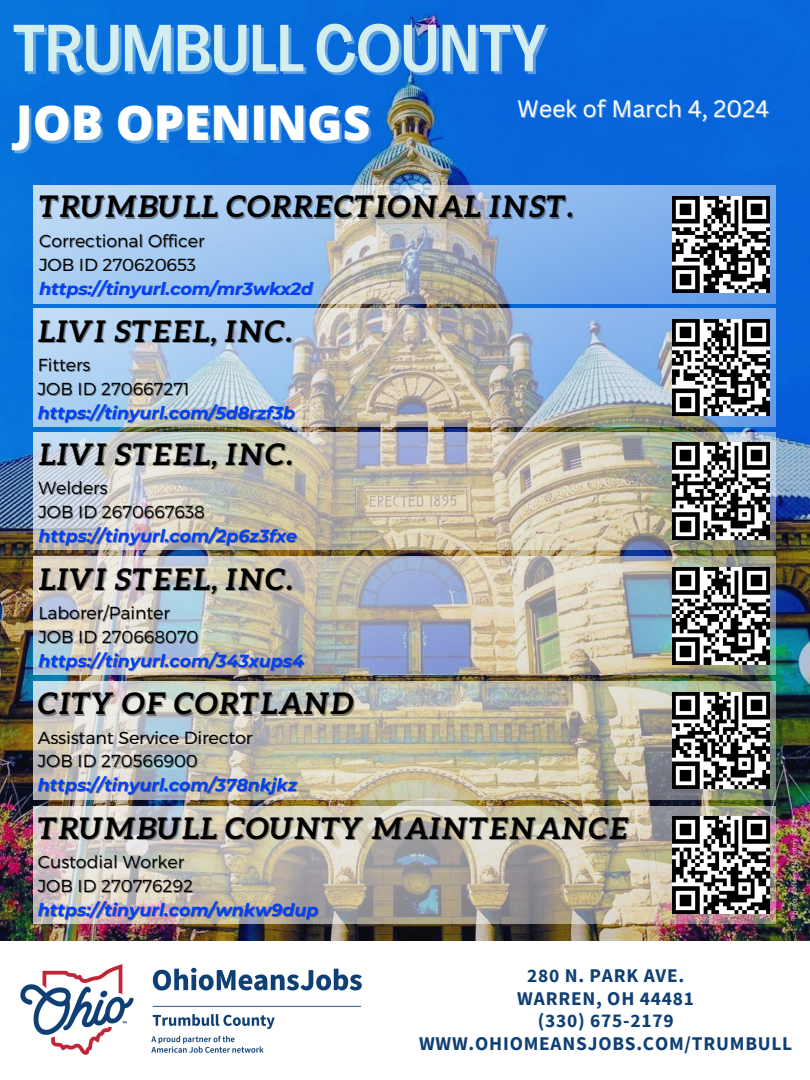
<style>
.page{position:relative;width:810px;height:1080px;background:#fff}
.page>*{position:absolute;margin:0;border:0;box-sizing:border-box;transform-origin:0 0}
.t1{font:500 65.56px "Agrandir Tight";color:#d4eef0}
.t2{font:800 47.94px "Open Sans";color:#fff}
.t3{font:italic 700 30px "Aleo";letter-spacing:.015em;color:#000}
.t4{font:23.12px "Canva Sans";color:#fff}
.t5{font:700 19.38px/22.5px "Source Sans Pro";letter-spacing:.04em;color:#0e3f75;text-align:center}
.t6{font:300 17.38px/23.9px "Montserrat";color:#000}
.t7{font:italic 700 17.38px "Montserrat";color:#0040ff}
.t8{font:700 7.12px "Canva Sans";color:#fff}
</style>
<div class="page">
<img style="left:0;top:0;width:810px;height:941px">
<img style="left:34px;top:185px;width:742px;height:118px">
<img style="left:34px;top:309px;width:742px;height:117px">
<img style="left:34px;top:432px;width:742px;height:118px">
<img style="left:34px;top:557px;width:742px;height:117px">
<img style="left:673px;top:196px;width:96px;height:96px">
<img style="left:673px;top:319px;width:96px;height:97px">
<img style="left:673px;top:443px;width:96px;height:96px">
<img style="left:673px;top:568px;width:96px;height:96px">
<img style="left:20px;top:964px;width:342px;height:91px">
<img style="left:34px;top:681px;width:742px;height:118px">
<img style="left:673px;top:692px;width:96px;height:97px">
<img style="left:34px;top:806px;width:742px;height:118px">
<img style="left:673px;top:817px;width:96px;height:96px">
<p class="t1" style="left:13px;top:22px;width:535px">TRUMBULL COUNTY</p>
<p class="t2" style="left:16px;top:89px;width:356px">JOB OPENINGS</p>
<h3 class="t4" style="left:517px;top:92px;width:254px">Week of March 4, 2024</h3>
<h6 class="t3" style="left:39px;top:189px;width:535px">TRUMBULL CORRECTIONAL INST.</h6>
<p class="t6" style="left:39px;top:228px;width:167px">Correctional Officer</p>
<p class="t6" style="left:39px;top:252px;width:158px">JOB ID 270620653</p>
<h3 class="t7" style="left:39px;top:278px;width:275px">https://tinyurl.com/mr3wkx2d</h3>
<p class="t3" style="left:38px;top:314px;width:255px">LIVI STEEL, INC.</p>
<p class="t6" style="left:38px;top:352px;width:54px">Fitters</p>
<h3 class="t6" style="left:38px;top:376px;width:153px">JOB ID 270667271</h3>
<h6 class="t7" style="left:38px;top:402px;width:259px">https://tinyurl.com/5d8rzf3b</h6>
<p class="t3" style="left:39px;top:437px;width:255px">LIVI STEEL, INC.</p>
<p class="t6" style="left:39px;top:475px;width:71px">Welders</p>
<h3 class="t6" style="left:39px;top:499px;width:168px">JOB ID 2670667638</h3>
<h6 class="t7" style="left:39px;top:525px;width:260px">https://tinyurl.com/2p6z3fxe</h6>
<p class="t3" style="left:39px;top:562px;width:255px">LIVI STEEL, INC.</p>
<p class="t6" style="left:39px;top:600px;width:133px">Laborer/Painter</p>
<p class="t6" style="left:39px;top:624px;width:161px">JOB ID 270668070</p>
<h5 class="t7" style="left:39px;top:650px;width:267px">https://tinyurl.com/343xups4</h5>
<h3 class="t3" style="left:38px;top:686px;width:318px">CITY OF CORTLAND</h3>
<p class="t6" style="left:38px;top:725px;width:216px">Assistant Service Director<br>JOB ID 270566900</p>
<p class="t7" style="left:38px;top:775px;width:261px">https://tinyurl.com/378nkjkz</p>
<h3 class="t3" style="left:38px;top:811px;width:592px">TRUMBULL COUNTY MAINTENANCE</h3>
<p class="t6" style="left:38px;top:849px;width:157px">Custodial Worker<br>JOB ID 270776292</p>
<p class="t7" style="left:38px;top:899px;width:282px">https://tinyurl.com/wnkw9dup</p>
<p class="t8" style="left:789px;top:920px;width:101px;rotate:-90deg">Photo: Jeffery Novotny 2021</p>
<h6 class="t5" style="left:419px;top:964px;width:375px">280 N. PARK AVE.<br>WARREN, OH 44481<br>(330) 675-2179<br>WWW.OHIOMEANSJOBS.COM/TRUMBULL</h6>
</div>
